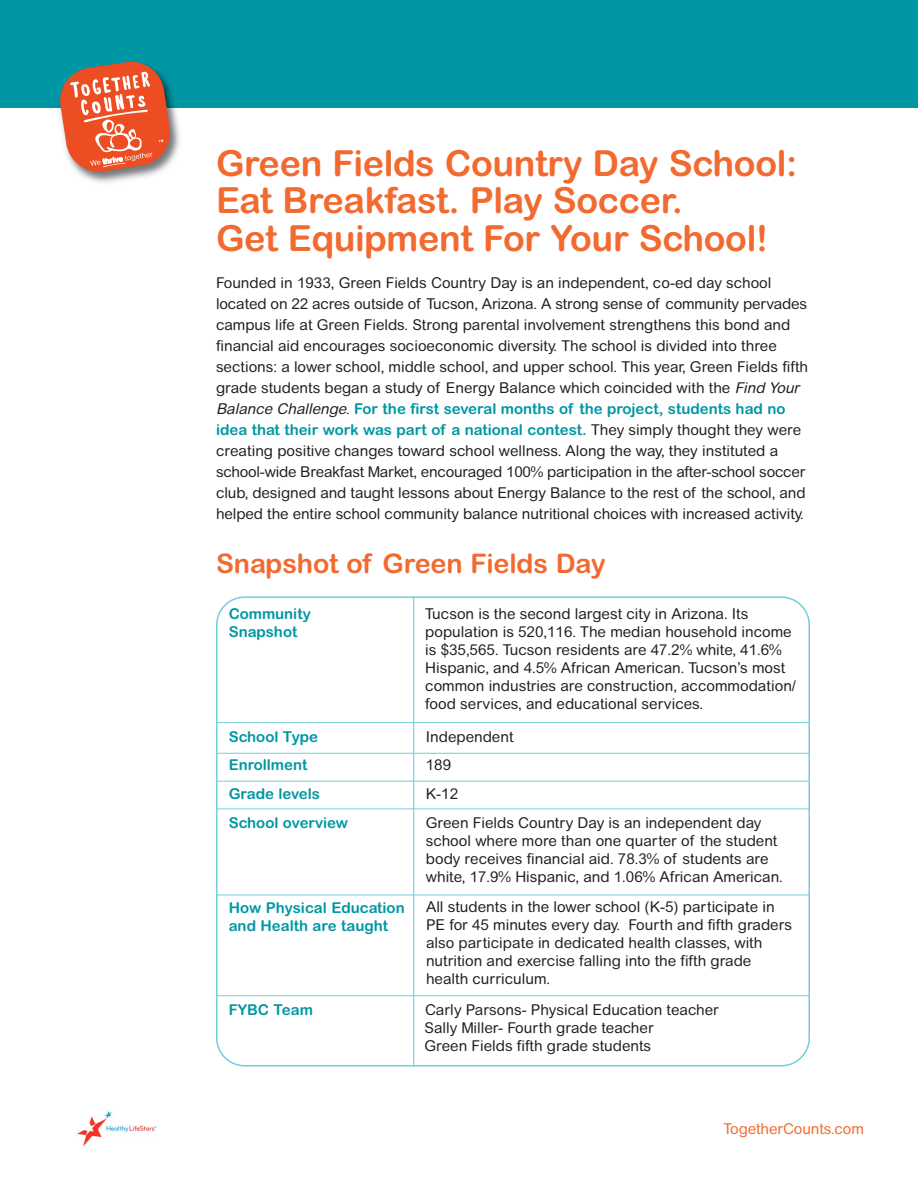
<style>
.page{position:relative;width:918px;height:1188px;background:#fff}
.page>*{position:absolute;margin:0;border:0;box-sizing:border-box;transform-origin:0 0}
.t1{font:700 36px/37.5px "Arial Rounded MT Std";letter-spacing:-.01em;color:#f26a30}
.t2{font:700 27px "Arial Rounded MT Std";letter-spacing:-.005em;color:#f26a30}
.t3{font:15px/18px "Arial Rounded MT Std";color:#231f20}
.t4{font:700 15px/18px "Arial Rounded MT Std";color:#0097a4}
.t5{font:15px "Arial Rounded MT Std";letter-spacing:-.005em;color:#f26a30}
.s1{font-style:italic}
.s2{font-weight:700;color:#0097a4}
</style>
<div class="page">
<div style="left:0;top:0;width:918px;height:108px;background:#0097a4"></div>
<img style="left:80px;top:108px;width:100px;height:75px">
<svg style="left:59px;top:61px;width:113px;height:113px"></svg>
<svg style="left:216px;top:596px;width:594px;height:470px"></svg>
<hr style="left:413px;top:597px;width:1px;height:470px;background:#72cedd">
<hr style="left:216px;top:722px;width:594px;height:1px;background:#72cedd">
<hr style="left:216px;top:753px;width:594px;height:1px;background:#72cedd">
<hr style="left:216px;top:781px;width:593px;height:1px;background:#72cedd">
<hr style="left:217px;top:809px;width:593px;height:1px;background:#72cedd">
<hr style="left:216px;top:895px;width:594px;height:1px;background:#72cedd">
<hr style="left:217px;top:995px;width:593px;height:1px;background:#72cedd">
<img style="left:77px;top:1111px;width:80px;height:36px">
<h1 class="t1" style="left:216px;top:148px;width:583px">Green Fields Country Day School:<br>Eat Breakfast. Play Soccer.<br>Get Equipment For Your School!</h1>
<p class="t3" style="left:216px;top:274px;width:594px;line-height:21px">Founded in 1933, Green Fields Country Day is an independent, co-ed day school located on 22 acres outside of Tucson, Arizona. A strong sense of community pervades campus life at Green Fields. Strong parental involvement strengthens this bond and financial aid encourages socioeconomic diversity. The school is divided into three sections: a lower school, middle school, and upper school. This year, Green Fields fifth grade students began a study of Energy Balance which coincided with the <span class="s1">Find Your Balance Challenge</span>. <span class="s2">For the first several months of the project, students had no idea that their work was part of a national contest.</span> They simply thought they were creating positive changes toward school wellness. Along the way, they instituted a school-wide Breakfast Market, encouraged 100% participation in the after-school soccer club, designed and taught lessons about Energy Balance to the rest of the school, and helped the entire school community balance nutritional choices with increased activity.</p>
<h2 class="t2" style="left:216px;top:554px;width:391px">Snapshot of Green Fields Day</h2>
<p class="t3" style="left:425px;top:606px;width:372px">Tucson is the second largest city in Arizona. Its population is 520,116. The median household income is $35,565. Tucson residents are 47.2% white, 41.6% Hispanic, and 4.5% African American. Tucson’s most common industries are construction, accommodation/ food services, and educational services.</p>
<p class="t4" style="left:229px;top:606px;width:84px">Community<br>Snapshot</p>
<p class="t4" style="left:229px;top:729px;width:91px">School Type</p>
<p class="t3" style="left:426px;top:729px;width:89px">Independent</p>
<p class="t4" style="left:229px;top:758px;width:80px">Enrollment</p>
<p class="t3" style="left:426px;top:758px;width:27px">189</p>
<p class="t4" style="left:229px;top:786px;width:93px">Grade levels</p>
<p class="t3" style="left:426px;top:786px;width:34px">K-12</p>
<p class="t4" style="left:229px;top:815px;width:121px">School overview</p>
<p class="t3" style="left:426px;top:815px;width:359px">Green Fields Country Day is an independent day school where more than one quarter of the student body receives financial aid. 78.3% of students are white, 17.9% Hispanic, and 1.06% African American.</p>
<p class="t4" style="left:229px;top:900px;width:178px">How Physical Education and Health are taught</p>
<p class="t3" style="left:426px;top:899px;width:368px">All students in the lower school (K-5) participate in PE for 45 minutes every day. Fourth and fifth graders also participate in dedicated health classes, with nutrition and exercise falling into the fifth grade health curriculum.</p>
<p class="t4" style="left:229px;top:1003px;width:86px">FYBC Team</p>
<p class="t3" style="left:425px;top:1003px;width:296px">Carly Parsons- Physical Education teacher<br>Sally Miller- Fourth grade teacher<br>Green Fields fifth grade students</p>
<p class="t5" style="left:723px;top:1123px;width:142px">TogetherCounts.com</p>
</div>
